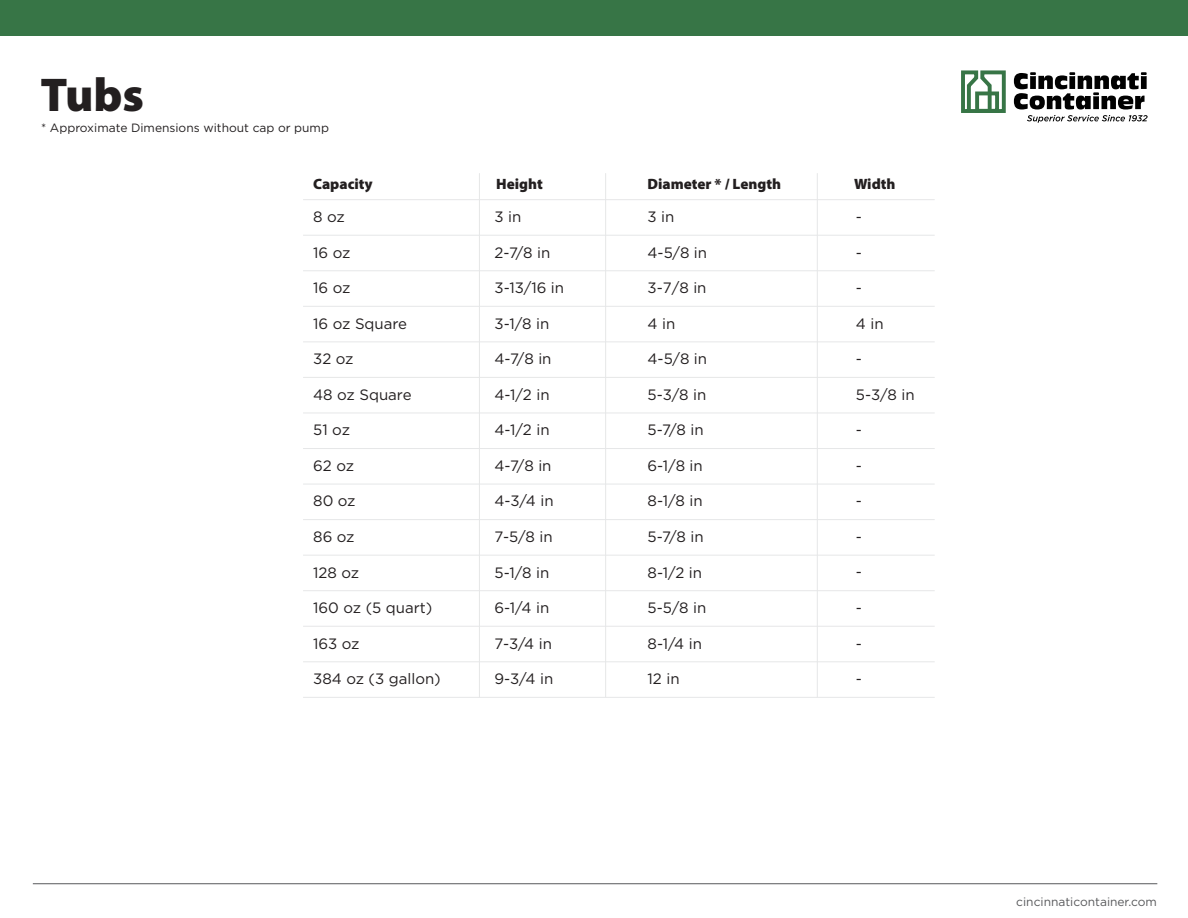
<style>
.page{position:relative;width:1188px;height:918px;background:#fff}
.page>*{position:absolute;margin:0;border:0;box-sizing:border-box;transform-origin:0 0}
.t1{font:900 47.7px "Myriad Pro";color:#231f20}
.t2{font:15px "Gotham";color:#231f20}
.t3{font:900 15px "Myriad Pro";color:#231f20}
.t4{font:12px "Gotham";color:#231f20}
.t5{font:12px "Gotham";color:#58595b}
</style>
<div class="page">
<svg style="left:1014px;top:72px;width:134px;height:51px"></svg>
<svg style="left:961px;top:70px;width:45px;height:43px"></svg>
<div style="left:975px;top:92px;width:24px;height:21px;border:4px solid #377546"></div>
<div style="left:0;top:0;width:1188px;height:36px;background:#377546"></div>
<hr style="left:33px;top:883px;width:1124px;height:1px;background:#58595b">
<hr style="left:303px;top:199px;width:632px;height:1px;background:#e6e7e8">
<hr style="left:303px;top:235px;width:632px;height:1px;background:#e6e7e8">
<hr style="left:303px;top:270px;width:632px;height:1px;background:#e6e7e8">
<hr style="left:303px;top:306px;width:632px;height:1px;background:#e6e7e8">
<hr style="left:303px;top:341px;width:632px;height:1px;background:#e6e7e8">
<hr style="left:303px;top:377px;width:632px;height:1px;background:#e6e7e8">
<hr style="left:303px;top:413px;width:632px;height:1px;background:#e6e7e8">
<hr style="left:303px;top:448px;width:632px;height:1px;background:#e6e7e8">
<hr style="left:303px;top:484px;width:632px;height:1px;background:#e6e7e8">
<hr style="left:303px;top:519px;width:632px;height:1px;background:#e6e7e8">
<hr style="left:303px;top:555px;width:632px;height:1px;background:#e6e7e8">
<hr style="left:303px;top:590px;width:632px;height:1px;background:#e6e7e8">
<hr style="left:303px;top:626px;width:632px;height:1px;background:#e6e7e8">
<hr style="left:303px;top:661px;width:632px;height:1px;background:#e6e7e8">
<hr style="left:303px;top:697px;width:632px;height:1px;background:#e6e7e8">
<hr style="left:479px;top:173px;width:1px;height:524px;background:#e6e7e8">
<hr style="left:605px;top:173px;width:1px;height:524px;background:#e6e7e8">
<hr style="left:817px;top:173px;width:1px;height:524px;background:#e6e7e8">
<h1 class="t1" style="left:41px;top:63px;width:105px">Tubs</h1>
<p class="t4" style="left:41px;top:120px;width:289px">* Approximate Dimensions without cap or pump</p>
<p class="t3" style="left:313px;top:174px;width:61px">Capacity</p>
<p class="t3" style="left:496px;top:174px;width:48px">Height</p>
<p class="t3" style="left:647px;top:174px;width:135px">Diameter * / Length</p>
<p class="t3" style="left:854px;top:174px;width:43px">Width</p>
<p class="t2" style="left:313px;top:207px;width:33px">8 oz</p>
<p class="t2" style="left:313px;top:243px;width:39px">16 oz</p>
<p class="t2" style="left:495px;top:207px;width:28px">3 in</p>
<p class="t2" style="left:495px;top:243px;width:57px">2-7/8 in</p>
<p class="t2" style="left:648px;top:207px;width:28px">3 in</p>
<p class="t2" style="left:648px;top:243px;width:61px">4-5/8 in</p>
<p class="t2" style="left:856px;top:207px;width:8px">-</p>
<p class="t2" style="left:856px;top:243px;width:8px">-</p>
<p class="t2" style="left:313px;top:278px;width:39px">16 oz</p>
<p class="t2" style="left:495px;top:278px;width:71px">3-13/16 in</p>
<p class="t2" style="left:648px;top:278px;width:61px">3-7/8 in</p>
<p class="t2" style="left:856px;top:278px;width:8px">-</p>
<p class="t2" style="left:313px;top:314px;width:95px">16 oz Square</p>
<p class="t2" style="left:495px;top:314px;width:56px">3-1/8 in</p>
<p class="t2" style="left:648px;top:314px;width:29px">4 in</p>
<p class="t2" style="left:856px;top:314px;width:29px">4 in</p>
<p class="t2" style="left:313px;top:349px;width:42px">32 oz</p>
<p class="t2" style="left:313px;top:385px;width:100px">48 oz Square</p>
<p class="t2" style="left:313px;top:420px;width:38px">51 oz</p>
<p class="t2" style="left:313px;top:456px;width:42px">62 oz</p>
<p class="t2" style="left:313px;top:492px;width:44px">80 oz</p>
<p class="t2" style="left:313px;top:527px;width:43px">86 oz</p>
<p class="t2" style="left:313px;top:563px;width:48px">128 oz</p>
<p class="t2" style="left:313px;top:598px;width:121px">160 oz (5 quart)</p>
<p class="t2" style="left:313px;top:634px;width:48px">163 oz</p>
<p class="t2" style="left:313px;top:669px;width:129px">384 oz (3 gallon)</p>
<p class="t2" style="left:495px;top:349px;width:58px">4-7/8 in</p>
<p class="t2" style="left:495px;top:385px;width:57px">4-1/2 in</p>
<p class="t2" style="left:495px;top:420px;width:57px">4-1/2 in</p>
<p class="t2" style="left:495px;top:456px;width:58px">4-7/8 in</p>
<p class="t2" style="left:495px;top:492px;width:61px">4-3/4 in</p>
<p class="t2" style="left:495px;top:527px;width:60px">7-5/8 in</p>
<p class="t2" style="left:495px;top:563px;width:56px">5-1/8 in</p>
<p class="t2" style="left:495px;top:598px;width:56px">6-1/4 in</p>
<p class="t2" style="left:495px;top:634px;width:59px">7-3/4 in</p>
<p class="t2" style="left:495px;top:669px;width:60px">9-3/4 in</p>
<p class="t2" style="left:648px;top:349px;width:61px">4-5/8 in</p>
<p class="t2" style="left:648px;top:385px;width:60px">5-3/8 in</p>
<p class="t2" style="left:648px;top:420px;width:58px">5-7/8 in</p>
<p class="t2" style="left:648px;top:456px;width:57px">6-1/8 in</p>
<p class="t2" style="left:648px;top:491px;width:57px">8-1/8 in</p>
<p class="t2" style="left:648px;top:527px;width:58px">5-7/8 in</p>
<p class="t2" style="left:648px;top:563px;width:56px">8-1/2 in</p>
<p class="t2" style="left:648px;top:598px;width:60px">5-5/8 in</p>
<p class="t2" style="left:648px;top:634px;width:56px">8-1/4 in</p>
<p class="t2" style="left:648px;top:669px;width:34px">12 in</p>
<p class="t2" style="left:856px;top:349px;width:8px">-</p>
<p class="t2" style="left:856px;top:385px;width:60px">5-3/8 in</p>
<p class="t2" style="left:856px;top:420px;width:8px">-</p>
<p class="t2" style="left:856px;top:456px;width:8px">-</p>
<p class="t2" style="left:856px;top:491px;width:8px">-</p>
<p class="t2" style="left:856px;top:527px;width:8px">-</p>
<p class="t2" style="left:856px;top:563px;width:8px">-</p>
<p class="t2" style="left:856px;top:598px;width:8px">-</p>
<p class="t2" style="left:856px;top:634px;width:8px">-</p>
<p class="t2" style="left:856px;top:669px;width:8px">-</p>
<p class="t5" style="left:1016px;top:894px;width:142px">cincinnaticontainer.com</p>
</div>
